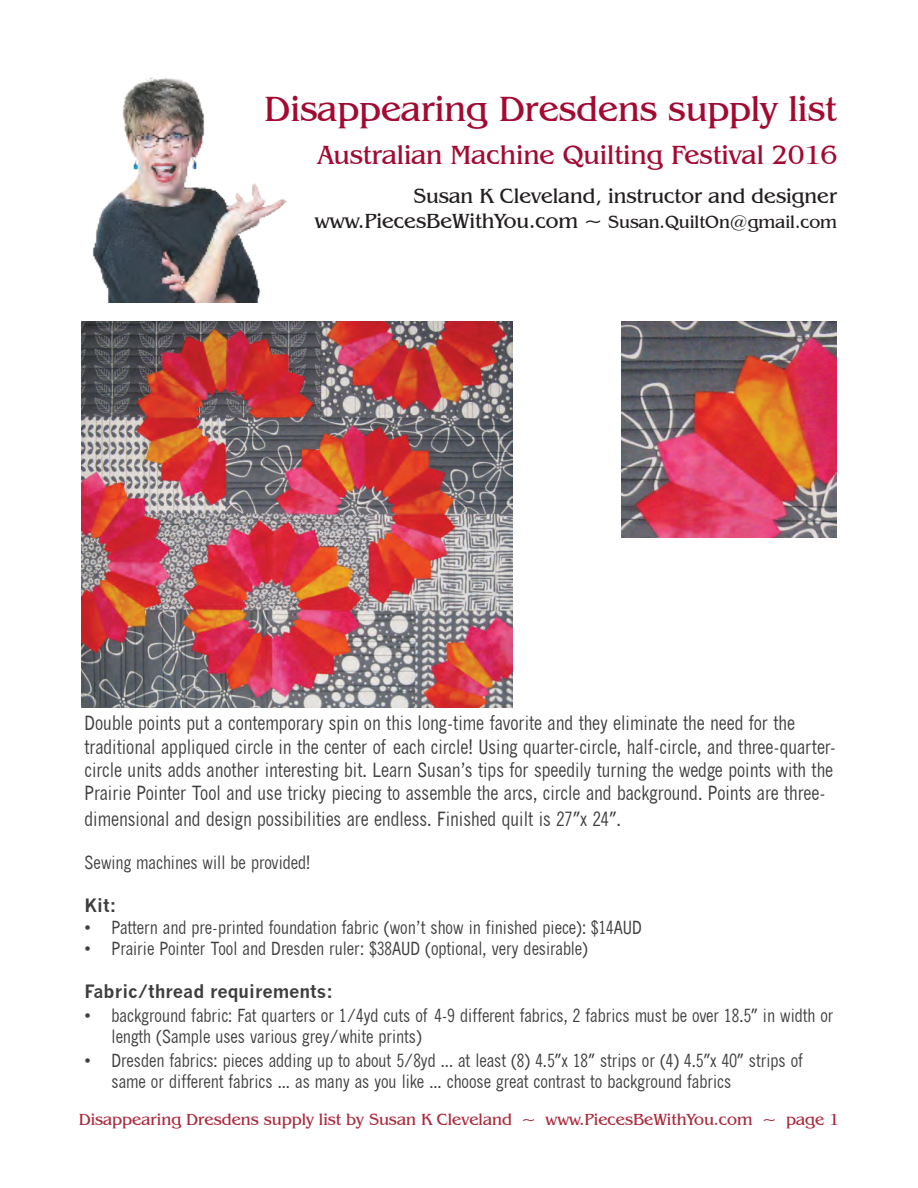
<style>
.page{position:relative;width:918px;height:1188px;background:#fff}
.page>*{position:absolute;margin:0;border:0;box-sizing:border-box;transform-origin:0 0}
.t1{font:36px "Benguiat IT Cby BT";color:#a30a32}
.t2{font:27px "Benguiat IT Cby BT";color:#a30a32}
.t3{font:21px "Benguiat IT Cby BT";color:#231f20}
.item_description{font:condensed 19.5px/23.4px "News Gothic";color:#3e3e3f}
.item_description-2{font:condensed 18px/21.6px "News Gothic";color:#3e3e3f}
.heading{font:700 18px "News Gothic";color:#3e3e3f}
.Item_name{font:16.5px "Benguiat IT Cby BT";color:#ab2b3e}
.s1{font-size:18px}
.s2{font-family:"Myriad Pro";font-stretch:normal;font-size:21px}
.s3{font-family:"Myriad Pro";font-stretch:normal;font-size:19.5px}
</style>
<div class="page">
<img style="left:621px;top:322px;width:216px;height:216px">
<img style="left:81px;top:322px;width:432px;height:385px">
<img style="left:93px;top:77px;width:194px;height:226px">
<p class="t1" style="left:264px;top:87px;width:574px">Disappearing Dresdens supply list</p>
<p class="t2" style="left:318px;top:139px;width:521px">Australian Machine Quilting Festival 2016</p>
<p class="t3" style="left:413px;top:183px;width:425px">Susan K Cleveland, instructor and designer</p>
<p class="t3" style="left:315px;top:208px;width:524px">www.PiecesBeWithYou.com ~ <span class="s1">Susan.QuiltOn@gmail.com</span></p>
<p class="item_description" style="left:85px;top:712px;width:753px">Double points put a contemporary spin on this long-time favorite and they eliminate the need for the traditional appliqued circle in the center of each circle! Using quarter-circle, half-circle, and three-quarter&shy;circle units adds another interesting bit. Learn Susan’s tips for speedily turning the wedge points with the Prairie Pointer Tool and use tricky piecing to assemble the arcs, circle and background. Points are three-</p>
<p class="item_description" style="left:85px;top:807px;width:538px">dimensional and design possibilities are endless. Finished quilt is 27<span class="s2">”</span>x 24<span class="s2">”</span>.</p>
<p class="item_description-2" style="left:85px;top:852px;width:227px">Sewing machines will be provided!</p>
<p class="heading" style="left:85px;top:894px;width:33px">Kit:</p>
<p class="item_description-2" style="left:85px;top:916px;width:559px">• Pattern and pre-printed foundation fabric (won’t show in finished piece): $14AUD</p>
<p class="item_description-2" style="left:85px;top:938px;width:505px">• Prairie Pointer Tool and Dresden ruler: $38AUD (optional, very desirable)</p>
<p class="heading" style="left:85px;top:981px;width:250px">Fabric/thread requirements:</p>
<p class="item_description-2" style="left:112px;top:1005px;width:724px;text-indent:-27px">• background fabric: Fat quarters or 1/4yd cuts of 4-9 different fabrics, 2 fabrics must be over 18.5<span class="s3">”</span> in width or length (Sample uses various grey/white prints)</p>
<p class="item_description-2" style="left:112px;top:1050px;width:693px;text-indent:-27px">• Dresden fabrics: pieces adding up to about 5/8yd ... at least (8) 4.5<span class="s3">”</span>x 18<span class="s3">”</span> strips or (4) 4.5<span class="s3">”</span>x 40<span class="s3">”</span> strips of same or different fabrics ... as many as you like ... choose great contrast to background fabrics</p>
<p class="Item_name" style="left:79px;top:1110px;width:762px">Disappearing Dresdens supply list by Susan K Cleveland ~ www.PiecesBeWithYou.com ~ page 1</p>
</div>
